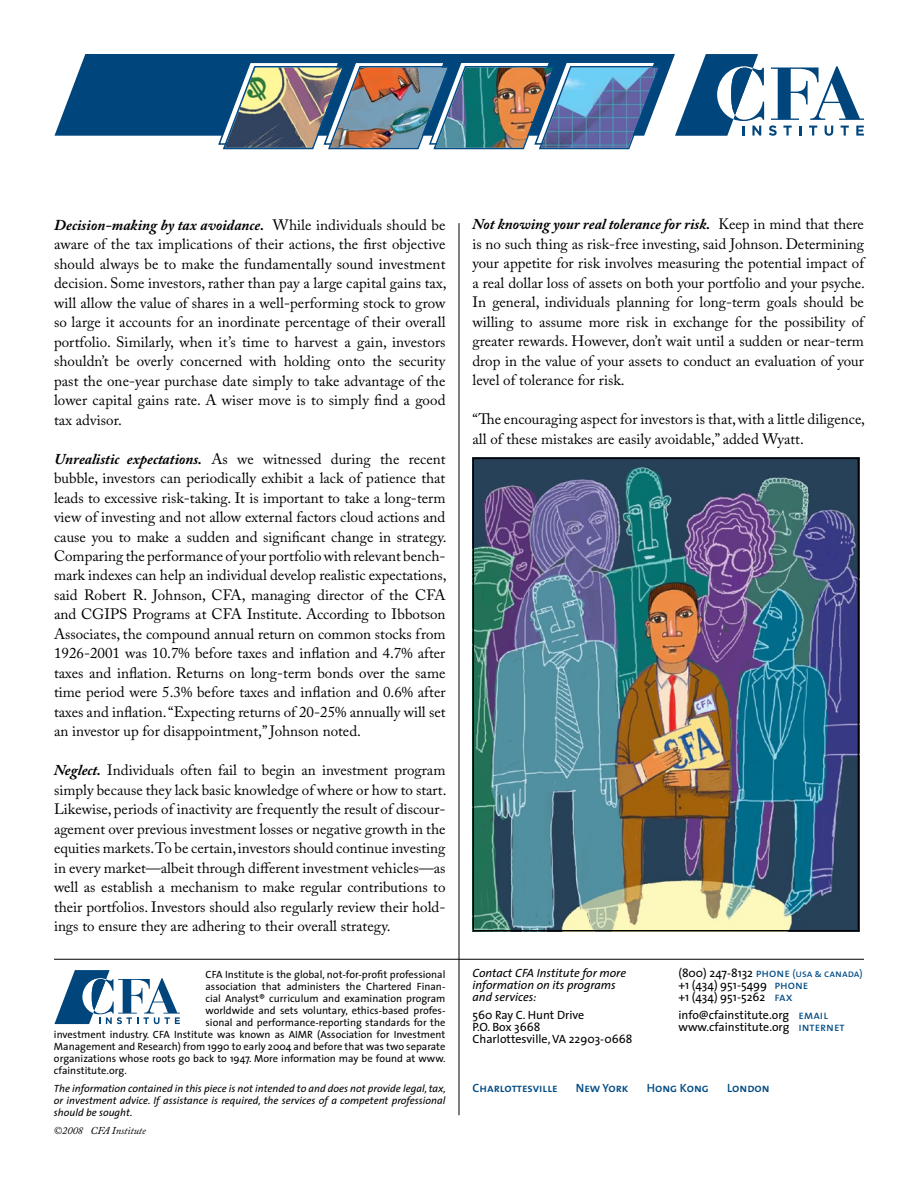
<style>
.page{position:relative;width:918px;height:1188px;background:#fff}
.page>*{position:absolute;margin:0;border:0;box-sizing:border-box;transform-origin:0 0}
.t1{font:15px/19.5px "Adobe Caslon Pro";color:#000;text-align:justify}
.t2{font:12px/12px "The Sans";color:#000}
.t3{font:italic 12px/12px "The Sans";color:#000}
.t4{font:12px "The Sans Semi Bold Caps";color:#004b85}
.t5{font:10.5px "The Sans";color:#000}
.t6{font:italic 10.5px/12px "The Sans";color:#000;text-align:justify}
.t7{font:italic 10.5px "Adobe Caslon Pro";color:#000}
.s1{font-weight:700;font-style:italic}
.s2{font-family:"The Sans Caps";color:#004b85}
.s3{font-family:"The Sans Caps";font-size:10.5px;color:#004b85}
</style>
<div class="page">
<svg style="left:675px;top:54px;width:189px;height:82px"></svg>
<svg style="left:55px;top:54px;width:620px;height:82px;background:#1f5c8c"></svg>
<img style="left:217px;top:60px;width:445px;height:90px">
<svg style="left:54px;top:970px;width:126px;height:54px"></svg>
<hr style="left:54px;top:959px;width:810px;height:1px;background:#000">
<hr style="left:459px;top:223px;width:1px;height:892px;background:#000">
<img style="left:475px;top:461px;width:381px;height:468px">
<div style="left:472px;top:458px;width:387px;height:474px;border:2px solid #000"></div>
<p class="t1" style="left:54px;top:215px;width:394px"><span class="s1">Decision-making by tax avoidance.</span> While individuals should be aware of the tax implications of their actions, the first objective should always be to make the fundamentally sound investment decision. Some investors, rather than pay a large capital gains tax, will allow the value of shares in a well-performing stock to grow so large it accounts for an inordinate percentage of their overall portfolio. Similarly, when it’s time to harvest a gain, investors shouldn’t be overly concerned with holding onto the security past the one-year purchase date simply to take advantage of the lower capital gains rate. A wiser move is to simply find a good tax advisor.</p>
<p class="t1" style="left:54px;top:449px;width:394px"><span class="s1">Unrealistic expectations.</span> As we witnessed during the recent bubble, investors can periodically exhibit a lack of patience that leads to excessive risk-taking. It is important to take a long-term view of investing and not allow external factors cloud actions and cause you to make a sudden and significant change in strategy.<br>Comparing the performance of your portfolio with relevant bench&shy;mark indexes can help an individual develop realistic expectations, said Robert R. Johnson, CFA, managing director of the CFA and CGIPS Programs at CFA Institute. According to Ibbotson Associates, the compound annual return on common stocks from 1926-2001 was 10.7% before taxes and inflation and 4.7% after taxes and inflation. Returns on long-term bonds over the same time period were 5.3% before taxes and inflation and 0.6% after taxes and inflation. “Expecting returns of 20-25% annually will set an investor up for disappointment,” Johnson noted.</p>
<p class="t1" style="left:54px;top:761px;width:394px"><span class="s1">Neglect.</span> Individuals often fail to begin an investment program simply because they lack basic knowledge of where or how to start.<br>Likewise, periods of inactivity are frequently the result of discour&shy;agement over previous investment losses or negative growth in the equities markets. To be certain, investors should continue investing in every market—albeit through different investment vehicles—as well as establish a mechanism to make regular contributions to their portfolios. Investors should also regularly review their hold&shy;ings to ensure they are adhering to their overall strategy.</p>
<p class="t5" style="left:206px;top:967px;width:242px">CFA Institute is the global, not-for-profit professional</p>
<p class="t5" style="left:206px;top:979px;width:241px">association that administers the Chartered Finan-</p>
<p class="t5" style="left:206px;top:991px;width:241px">cial Analyst® curriculum and examination program</p>
<p class="t5" style="left:206px;top:1003px;width:241px">worldwide and sets voluntary, ethics-based profes-</p>
<p class="t5" style="left:206px;top:1015px;width:242px">sional and performance-reporting standards for the</p>
<p class="t5" style="left:54px;top:1027px;width:393px">investment industry. CFA Institute was known as AIMR (Association for Investment</p>
<p class="t5" style="left:54px;top:1039px;width:393px">Management and Research) from 1990 to early 2004 and before that was two separate</p>
<p class="t5" style="left:54px;top:1051px;width:393px">organizations whose roots go back to 1947. More information may be found at www.</p>
<p class="t5" style="left:54px;top:1063px;width:74px">cfainstitute.org.</p>
<p class="t6" style="left:54px;top:1082px;width:393px">The information contained in this piece is not intended to and does not provide legal, tax, or investment advice. If assistance is required, the services of a competent professional should be sought.</p>
<p class="t7" style="left:54px;top:1124px;width:93px">©2008 CFA Institute</p>
<p class="t1" style="left:472px;top:215px;width:394px"><span class="s1">Not knowing your real tolerance for risk.</span> Keep in mind that there is no such thing as risk-free investing, said Johnson. Determining your appetite for risk involves measuring the potential impact of a real dollar loss of assets on both your portfolio and your psyche.<br>In general, individuals planning for long-term goals should be willing to assume more risk in exchange for the possibility of greater rewards. However, don’t wait until a sudden or near-term drop in the value of your assets to conduct an evaluation of your level of tolerance for risk.</p>
<p class="t1" style="left:472px;top:410px;width:394px">“The encouraging aspect for investors is that, with a little diligence, all of these mistakes are easily avoidable,” added Wyatt.</p>
<p class="t3" style="left:472px;top:967px;width:155px">Contact CFA Institute for more information on its programs and services:</p>
<p class="t2" style="left:472px;top:1009px;width:161px">560 Ray C. Hunt Drive<br>P.O. Box 3668<br>Charlottesville, VA 22903-0668</p>
<p class="t2" style="left:678px;top:967px;width:186px">(800) 247-8132 <span class="s2">phone</span> <span class="s3">(usa &amp; canada) </span>+1 (434) 951-5499 <span class="s2">phone<br></span>+1 (434) 951-5262 <span class="s2">fax</span></p>
<p class="t2" style="left:678px;top:1009px;width:168px">info@cfainstitute.org <span class="s2">email </span>www.cfainstitute.org <span class="s2">internet</span></p>
<p class="t4" style="left:472px;top:1080px;width:87px">Charlottesville</p>
<p class="t4" style="left:576px;top:1080px;width:54px">New York</p>
<p class="t4" style="left:647px;top:1080px;width:64px">Hong Kong</p>
<p class="t4" style="left:727px;top:1080px;width:44px">London</p>
</div>
